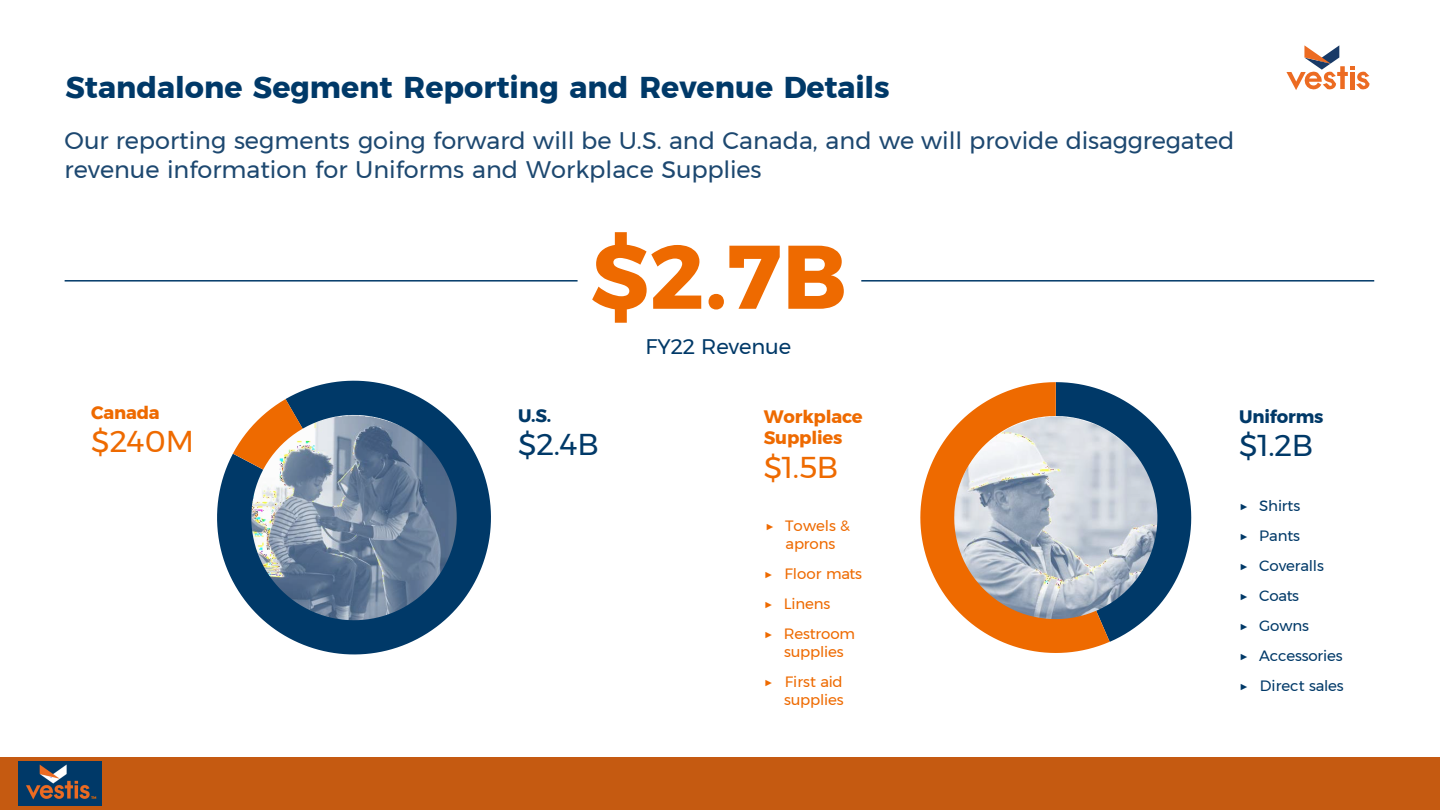
<style>
.page{position:relative;width:1440px;height:810px;background:#fff}
.page>*{position:absolute;margin:0;border:0;box-sizing:border-box;transform-origin:0 0}
.t1{font:700 90px "Montserrat";color:#ee6a00}
.t2{font:700 30px "Montserrat";color:#003968}
.t3{font:30px "Montserrat";letter-spacing:-.005em;color:#ee6a00}
.t4{font:30px "Montserrat";color:#003968}
.t5{font:24px/28.8px "Montserrat";color:#1d4870}
.t6{font:21px "Montserrat";letter-spacing:-.005em;color:#003968}
.t7{font:700 18px "Montserrat";letter-spacing:-.01em;color:#ee6a00}
.t8{font:700 18px "Montserrat";letter-spacing:-.01em;color:#003968}
.t9{font:15px/18px "Montserrat";letter-spacing:-.01em;color:#ee6a00;text-align:center}
.t10{font:15px "Montserrat";letter-spacing:-.01em;color:#003968}
</style>
<div class="page">
<div style="left:0;top:757px;width:1440px;height:53px;background:#c55a11"></div>
<img style="left:18px;top:762px;width:83px;height:44px">
<svg style="left:1286px;top:45px;width:84px;height:45px"></svg>
<svg style="left:217px;top:381px;width:274px;height:273px"></svg>
<svg style="left:233px;top:399px;width:70px;height:71px"></svg>
<svg style="left:1110px;top:393px;width:81px;height:249px"></svg>
<svg style="left:920px;top:382px;width:190px;height:271px"></svg>
<hr style="left:65px;top:280px;width:513px;height:2px;background:#003968">
<hr style="left:861px;top:280px;width:513px;height:2px;background:#003968">
<p class="t2" style="left:66px;top:63px;width:826px">Standalone Segment Reporting and Revenue Details</p>
<p class="t5" style="left:65px;top:126px;width:1171px">Our reporting segments going forward will be U.S. and Canada, and we will provide disaggregated revenue information for Uniforms and Workplace Supplies</p>
<p class="t7" style="left:91px;top:398px;width:70px">Canada</p>
<p class="t3" style="left:91px;top:418px;width:104px">$240M</p>
<p class="t1" style="left:591px;top:205px;width:257px">$2.7B</p>
<p class="t6" style="left:645px;top:331px;width:147px">FY22 Revenue</p>
<p class="t8" style="left:518px;top:401px;width:35px">U.S.</p>
<p class="t4" style="left:518px;top:422px;width:82px">$2.4B</p>
<p class="t7" style="left:764px;top:403px;width:101px">Workplace</p>
<p class="t7" style="left:764px;top:424px;width:80px">Supplies</p>
<p class="t3" style="left:764px;top:444px;width:76px">$1.5B</p>
<p class="t9" style="left:765px;top:517px;width:86px">▶ Towels &amp;</p>
<p class="t9" style="left:786px;top:535px;width:51px">aprons</p>
<p class="t9" style="left:764px;top:565px;width:100px">▶ Floor mats</p>
<p class="t9" style="left:764px;top:595px;width:68px">▶ Linens</p>
<p class="t9" style="left:764px;top:625px;width:93px">▶ Restroom supplies</p>
<p class="t9" style="left:764px;top:673px;width:81px;text-align:right">▶ First aid supplies</p>
<p class="t8" style="left:1239px;top:402px;width:86px">Uniforms</p>
<p class="t4" style="left:1239px;top:422px;width:76px">$1.2B</p>
<p class="t10" style="left:1239px;top:494px;width:63px">▶ Shirts</p>
<p class="t10" style="left:1239px;top:524px;width:62px">▶ Pants</p>
<p class="t10" style="left:1239px;top:554px;width:86px">▶ Coveralls</p>
<p class="t10" style="left:1239px;top:584px;width:61px">▶ Coats</p>
<p class="t10" style="left:1239px;top:614px;width:71px">▶ Gowns</p>
<p class="t10" style="left:1239px;top:644px;width:105px">▶ Accessories</p>
<p class="t10" style="left:1239px;top:674px;width:106px">▶ Direct sales</p>
</div>
